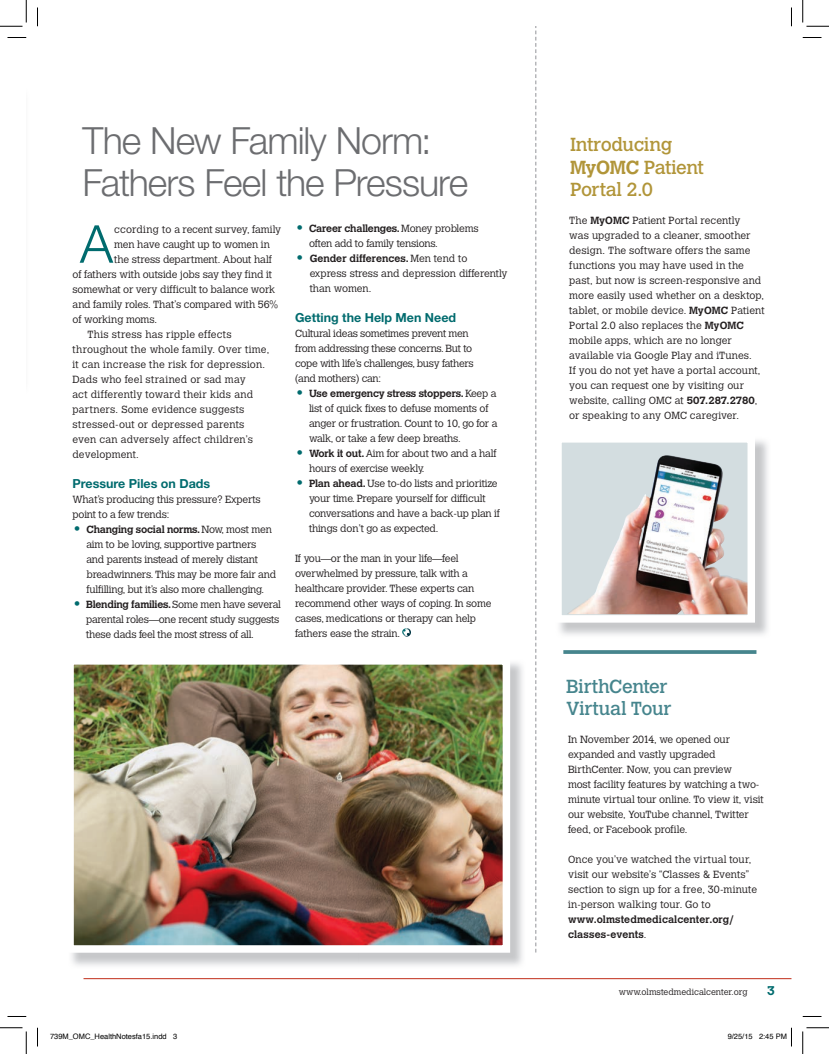
<style>
.page{position:relative;width:829px;height:1054px;background:#fff}
.page>*{position:absolute;margin:0;border:0;box-sizing:border-box;transform-origin:0 0}
.t1{font:300 52.38px "Helvetica Neue LT Std";color:#006b6e}
.t2{font:300 37.5px/41.2px "Helvetica Neue LT Std";letter-spacing:-.025em;color:#6c6d70}
.t3{font:18.75px/22.5px "Calvert MT Std";letter-spacing:-.03em;color:#b19539}
.t4{font:18.75px/22.5px "Calvert MT Std";letter-spacing:-.02em;color:#46858d}
.t5{font:700 12.5px "Helvetica Neue LT Std";color:#006b6e}
.t6{font:700 12.5px "Calvert MT Std";color:#006b6e}
.t7{font:300 10.25px/15px "Calvert MT Std";letter-spacing:-.015em;color:#231f20}
.t8{font:300 10.25px/15px "Calvert MT Std";letter-spacing:.005em;color:#231f20}
.t9{font:300 10.25px "Calvert MT Std";letter-spacing:.015em;color:#231f20}
.t10{font:700 10.25px/15px "Calvert MT Std";letter-spacing:.005em;color:#231f20}
.t11{font:300 10.25px "Calvert MT Std";letter-spacing:.01em;color:#231f20}
.t12{font:300 10.25px "Calvert MT Std";letter-spacing:.025em;color:#231f20}
.t13{font:300 8.75px "Calvert MT Std";color:#231f20}
.t14{font:7.5px "Helvetica";color:#000}
.s1{font-size:18.75px;color:#006b6e}
.s2{font-weight:700}
.s3{font-weight:300}
</style>
<div class="page">
<hr style="left:84px;top:978px;width:707px;height:1px;background:#c02d19">
<svg style="left:535px;top:26px;width:1px;height:926px"></svg>
<div style="left:558px;top:439px;width:193px;height:180px;background:#d3dde0"></div>
<img style="left:569px;top:455px;width:177px;height:158px">
<div style="left:554px;top:435px;width:201px;height:187px;border:8px solid #fff"></div>
<img style="left:75px;top:666px;width:426px;height:277px">
<div style="left:66px;top:657px;width:444px;height:295px;border:8px solid #fff"></div>
<svg style="left:563px;top:650px;width:193px;height:4px"></svg>
<svg style="left:402px;top:628px;width:9px;height:9px"></svg>
<svg style="left:8px;top:37px;width:18px;height:1px"></svg>
<svg style="left:802px;top:37px;width:19px;height:1px"></svg>
<svg style="left:8px;top:1016px;width:18px;height:1px"></svg>
<svg style="left:802px;top:1016px;width:19px;height:1px"></svg>
<svg style="left:37px;top:8px;width:1px;height:18px"></svg>
<svg style="left:37px;top:1028px;width:1px;height:18px"></svg>
<svg style="left:791px;top:8px;width:1px;height:18px"></svg>
<svg style="left:0;top:0;width:27px;height:27px"></svg>
<svg style="left:0;top:1027px;width:27px;height:27px"></svg>
<svg style="left:802px;top:0;width:27px;height:27px"></svg>
<svg style="left:802px;top:1027px;width:27px;height:27px"></svg>
<svg style="left:791px;top:1028px;width:1px;height:18px"></svg>
<h2 class="t2" style="left:82px;top:120px;width:387px">The New Family Norm:<br>Fathers Feel the Pressure</h2>
<h1 class="t1" style="left:80px;top:212px;width:34px">A</h1>
<p class="t7" style="left:114px;top:222px;width:168px">ccording to a recent survey, family</p>
<p class="t7" style="left:114px;top:237px;width:157px">men have caught up to women in</p>
<p class="t7" style="left:114px;top:252px;width:159px">the stress department. About half</p>
<p class="t7" style="left:72px;top:267px;width:201px">of fathers with outside jobs say they find it</p>
<p class="t7" style="left:72px;top:282px;width:204px">somewhat or very difficult to balance work</p>
<p class="t7" style="left:72px;top:297px;width:207px">and family roles. That’s compared with 56%</p>
<p class="t7" style="left:72px;top:312px;width:86px">of working moms.</p>
<p class="t12" style="left:88px;top:328px;width:146px">This stress has ripple effects</p>
<p class="t8" style="left:72px;top:342px;width:198px">throughout the whole family. Over time,</p>
<p class="t9" style="left:72px;top:358px;width:194px">it can increase the risk for depression.</p>
<p class="t9" style="left:72px;top:373px;width:175px">Dads who feel strained or sad may</p>
<p class="t11" style="left:72px;top:388px;width:182px">act differently toward their kids and</p>
<p class="t9" style="left:72px;top:403px;width:173px">partners. Some evidence suggests</p>
<p class="t9" style="left:72px;top:418px;width:173px">stressed-out or depressed parents</p>
<p class="t9" style="left:72px;top:433px;width:182px">even can adversely affect children’s</p>
<p class="t8" style="left:72px;top:447px;width:68px">development.</p>
<p class="t5" style="left:72px;top:475px;width:139px">Pressure Piles on Dads</p>
<p class="t7" style="left:72px;top:492px;width:190px">What’s producing this pressure? Experts point to a few trends:</p>
<p class="t7" style="left:86px;top:522px;width:191px;text-indent:-14px"><span class="s1">•</span> <span class="s2">Changing social norms.</span> Now, most men aim to be loving, supportive partners and parents instead of merely distant breadwinners. This may be more fair and fulfilling, but it’s also more challenging.</p>
<p class="t7" style="left:86px;top:597px;width:196px;text-indent:-14px"><span class="s1">•</span> <span class="s2">Blending families.</span> Some men have several parental roles—one recent study suggests these dads feel the most stress of all.</p>
<p class="t7" style="left:309px;top:221px;width:171px;text-indent:-14px"><span class="s1">•</span> <span class="s2">Career challenges.</span> Money problems often add to family tensions.</p>
<p class="t7" style="left:310px;top:251px;width:199px;text-indent:-15px"><span class="s1">•</span> <span class="s2">Gender differences.</span> Men tend to<br>express stress and depression differently than women.</p>
<p class="t5" style="left:295px;top:309px;width:163px">Getting the Help Men Need</p>
<p class="t7" style="left:295px;top:326px;width:180px">Cultural ideas sometimes prevent men from addressing these concerns. But to cope with life’s challenges, busy fathers (and mothers) can:</p>
<p class="t7" style="left:309px;top:386px;width:190px;text-indent:-14px"><span class="s1">•</span> <span class="s2">Use emergency stress stoppers.</span> Keep a list of quick fixes to defuse moments of anger or frustration. Count to 10, go for a walk, or take a few deep breaths.</p>
<p class="t7" style="left:309px;top:446px;width:189px;text-indent:-14px"><span class="s1">•</span> <span class="s2">Work it out.</span> Aim for about two and a half hours of exercise weekly.</p>
<p class="t7" style="left:309px;top:476px;width:192px;text-indent:-14px"><span class="s1">•</span> <span class="s2">Plan ahead.</span> Use to-do lists and prioritize your time. Prepare yourself for difficult conversations and have a back-up plan if things don’t go as expected.</p>
<p class="t7" style="left:295px;top:551px;width:198px">If you—or the man in your life—feel overwhelmed by pressure, talk with a healthcare provider. These experts can recommend other ways of coping. In some cases, medications or therapy can help fathers ease the strain.</p>
<h3 class="t3" style="left:570px;top:133px;width:135px">Introducing<br><span class="s2">MyOMC</span> Patient<br>Portal 2.0</h3>
<p class="t8" style="left:569px;top:213px;width:197px">The <span class="s2">MyOMC</span> Patient Portal recently<br>was upgraded to a cleaner, smoother design. The software offers the same functions you may have used in the past, but now is screen-responsive and more easily used whether on a desktop, tablet, or mobile device. <span class="s2">MyOMC</span> Patient Portal 2.0 also replaces the <span class="s2">MyOMC </span>mobile apps, which are no longer available via Google Play and iTunes.<br>If you do not yet have a portal account, you can request one by visiting our website, calling OMC at <span class="s2">507.287.2780</span>, or speaking to any OMC caregiver.</p>
<h3 class="t4" style="left:566px;top:675px;width:107px">BirthCenter<br>Virtual Tour</h3>
<p class="t7" style="left:568px;top:732px;width:197px">In November 2014, we opened our expanded and vastly upgraded BirthCenter. Now, you can preview<br>most facility features by watching a two&shy;minute virtual tour online. To view it, visit our website, YouTube channel, Twitter feed, or Facebook profile.</p>
<p class="t8" style="left:568px;top:852px;width:190px">Once you’ve watched the virtual tour, visit our website’s “Classes &amp; Events” section to sign up for a free, 30-minute in-person walking tour. Go to</p>
<p class="t10" style="left:568px;top:911px;width:167px">www.olmstedmedicalcenter.org/ classes-events<span class="s3">.</span></p>
<p class="t13" style="left:619px;top:987px;width:130px">www.olmstedmedicalcenter.org</p>
<p class="t6" style="left:767px;top:983px;width:9px">3</p>
<p class="t14" style="left:50px;top:1030px;width:129px">739M_OMC_HealthNotesfa15.indd 3</p>
<p class="t14" style="left:728px;top:1030px;width:61px">9/25/15 2:45 PM</p>
</div>
